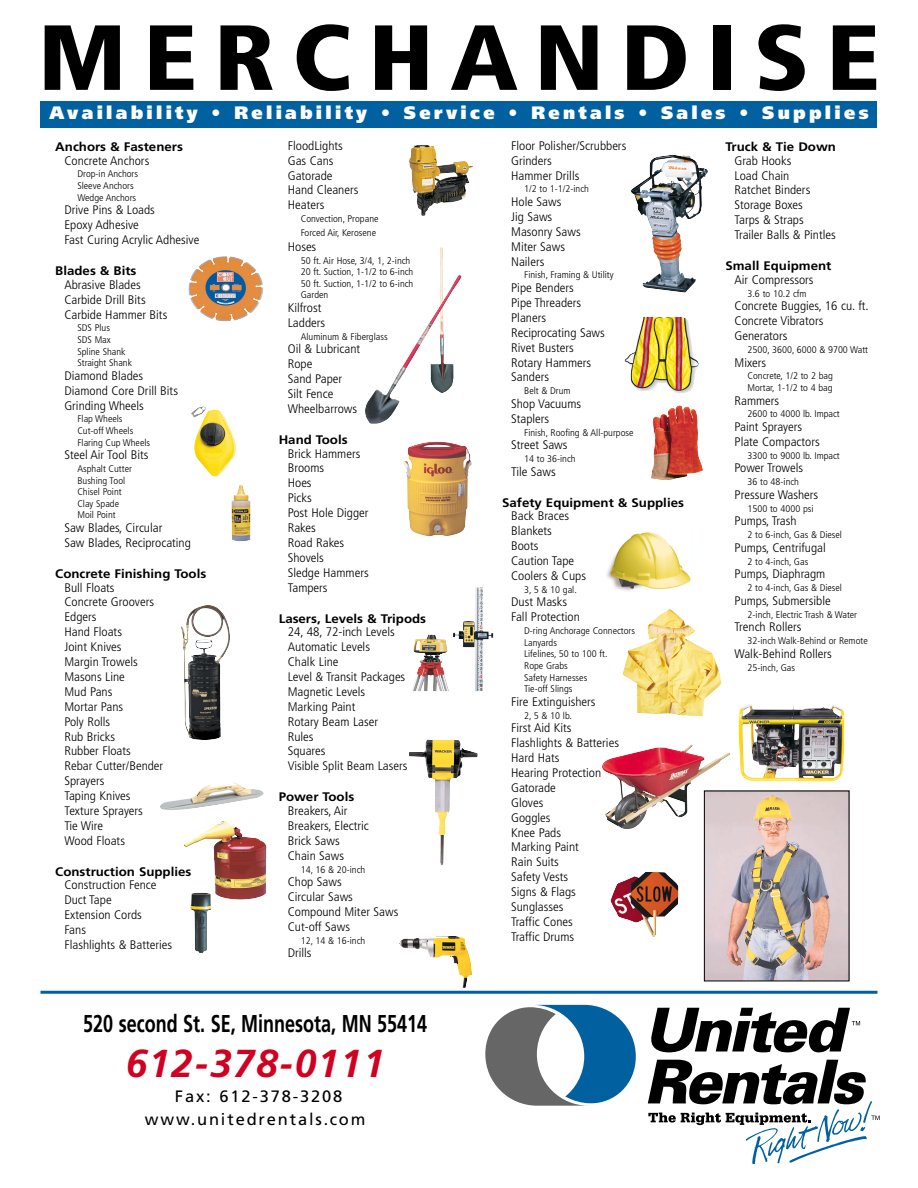
<style>
.page{position:relative;width:918px;height:1188px;background:#fff}
.page>*{position:absolute;margin:0;border:0;box-sizing:border-box;transform-origin:0 0}
.t1{font:900 condensed 92.25px "Frutiger";letter-spacing:.155em;color:#000;scale:1.13 1}
.t2{font:italic 700 39px "Frutiger";letter-spacing:.03em;color:#d10020}
.t3{font:700 24.3px "Frutiger";color:#000;scale:.74 1}
.t4{font:900 18px "Frutiger";letter-spacing:.185em;color:#fff}
.t5{font:16.5px/22.5px "Frutiger";letter-spacing:.11em;color:#000;text-align:center}
.t6{font:300 condensed 12.45px/14.9px "Frutiger";color:#000;scale:1.07 1}
.t7{font:700 12.45px "Frutiger";color:#000;scale:1.07 1}
.t8{font:300 condensed 9.6px/11.6px "Frutiger";color:#000;scale:1.07 1}
</style>
<div class="page">
<img style="left:610px;top:872px;width:68px;height:65px">
<img style="left:622px;top:609px;width:100px;height:108px">
<img style="left:404px;top:441px;width:68px;height:95px">
<img style="left:399px;top:936px;width:73px;height:52px">
<img style="left:190px;top:900px;width:22px;height:53px">
<img style="left:191px;top:406px;width:45px;height:71px">
<img style="left:231px;top:485px;width:20px;height:56px">
<img style="left:624px;top:317px;width:75px;height:76px">
<img style="left:409px;top:145px;width:65px;height:71px">
<img style="left:409px;top:740px;width:69px;height:126px">
<img style="left:651px;top:405px;width:52px;height:75px">
<img style="left:607px;top:532px;width:84px;height:59px">
<img style="left:440px;top:247px;width:3px;height:28px">
<img style="left:365px;top:275px;width:97px;height:149px">
<img style="left:181px;top:605px;width:49px;height:135px">
<img style="left:160px;top:782px;width:104px;height:28px">
<img style="left:631px;top:155px;width:77px;height:138px">
<img style="left:188px;top:256px;width:75px;height:65px">
<img style="left:412px;top:587px;width:81px;height:104px">
<img style="left:184px;top:821px;width:83px;height:79px">
<img style="left:706px;top:793px;width:141px;height:186px">
<svg style="left:485px;top:1005px;width:151px;height:101px"></svg>
<svg style="left:651px;top:1008px;width:209px;height:44px"></svg>
<svg style="left:648px;top:1060px;width:232px;height:104px"></svg>
<img style="left:739px;top:704px;width:106px;height:78px">
<img style="left:602px;top:744px;width:129px;height:85px">
<div style="left:40px;top:101px;width:838px;height:27px;background:#0060a0"></div>
<hr style="left:40px;top:991px;width:838px;height:3px;background:#0060a0">
<h1 class="t1" style="left:38px;top:21px;width:747px">MERCHANDISE</h1>
<h3 class="t4" style="left:49px;top:106px;width:821px">Availability • Reliability • Service • Rentals • Sales • Supplies</h3>
<p class="t7" style="left:55px;top:142px;width:121px">Anchors &amp; Fasteners</p>
<p class="t6" style="left:64px;top:154px;width:81px">Concrete Anchors</p>
<p class="t8" style="left:77px;top:169px;width:58px">Drop-in Anchors<br>Sleeve Anchors<br>Wedge Anchors</p>
<p class="t6" style="left:64px;top:204px;width:128px">Drive Pins &amp; Loads<br>Epoxy Adhesive<br>Fast Curing Acrylic Adhesive</p>
<p class="t7" style="left:55px;top:266px;width:77px">Blades &amp; Bits</p>
<p class="t6" style="left:64px;top:278px;width:98px">Abrasive Blades<br>Carbide Drill Bits<br>Carbide Hammer Bits</p>
<p class="t8" style="left:77px;top:323px;width:53px">SDS Plus<br>SDS Max<br>Spline Shank<br>Straight Shank</p>
<p class="t6" style="left:64px;top:369px;width:108px">Diamond Blades<br>Diamond Core Drill Bits<br>Grinding Wheels</p>
<p class="t8" style="left:77px;top:414px;width:70px">Flap Wheels<br>Cut-off Wheels<br>Flaring Cup Wheels</p>
<p class="t6" style="left:64px;top:448px;width:80px">Steel Air Tool Bits</p>
<p class="t8" style="left:77px;top:464px;width:52px">Asphalt Cutter<br>Bushing Tool<br>Chisel Point<br>Clay Spade<br>Moil Point</p>
<p class="t6" style="left:64px;top:521px;width:120px">Saw Blades, Circular<br>Saw Blades, Reciprocating</p>
<p class="t7" style="left:55px;top:569px;width:143px">Concrete Finishing Tools</p>
<p class="t6" style="left:64px;top:581px;width:94px">Bull Floats<br>Concrete Groovers<br>Edgers<br>Hand Floats<br>Joint Knives<br>Margin Trowels<br>Masons Line<br>Mud Pans<br>Mortar Pans<br>Poly Rolls<br>Rub Bricks<br>Rubber Floats<br>Rebar Cutter/Bender<br>Sprayers<br>Taping Knives<br>Texture Sprayers<br>Tie Wire<br>Wood Floats</p>
<p class="t7" style="left:55px;top:867px;width:129px">Construction Supplies</p>
<p class="t6" style="left:64px;top:879px;width:102px">Construction Fence<br>Duct Tape<br>Extension Cords<br>Fans<br>Flashlights &amp; Batteries</p>
<p class="t6" style="left:288px;top:139px;width:68px">FloodLights<br>Gas Cans<br>Gatorade<br>Hand Cleaners<br>Heaters</p>
<p class="t8" style="left:301px;top:213px;width:74px;line-height:13.6px">Convection, Propane<br>Forced Air, Kerosene</p>
<p class="t6" style="left:288px;top:240px;width:28px">Hoses</p>
<p class="t8" style="left:301px;top:255px;width:107px">50 ft. Air Hose, 3/4, 1, 2-inch<br>20 ft. Suction, 1-1/2 to 6-inch<br>50 ft. Suction, 1-1/2 to 6-inch<br>Garden</p>
<p class="t6" style="left:288px;top:301px;width:36px">Kilfrost<br>Ladders</p>
<p class="t8" style="left:301px;top:331px;width:83px">Aluminum &amp; Fiberglass</p>
<p class="t6" style="left:288px;top:343px;width:69px">Oil &amp; Lubricant<br>Rope<br>Sand Paper<br>Silt Fence<br>Wheelbarrows</p>
<p class="t7" style="left:279px;top:435px;width:66px">Hand Tools</p>
<p class="t6" style="left:288px;top:447px;width:77px">Brick Hammers<br>Brooms<br>Hoes<br>Picks<br>Post Hole Digger<br>Rakes<br>Road Rakes<br>Shovels<br>Sledge Hammers<br>Tampers</p>
<p class="t7" style="left:279px;top:613px;width:139px">Lasers, Levels &amp; Tripods</p>
<p class="t6" style="left:288px;top:626px;width:113px">24, 48, 72-inch Levels<br>Automatic Levels<br>Chalk Line<br>Level &amp; Transit Packages<br>Magnetic Levels<br>Marking Paint<br>Rotary Beam Laser<br>Rules<br>Squares<br>Visible Split Beam Lasers</p>
<p class="t7" style="left:279px;top:792px;width:72px">Power Tools</p>
<p class="t6" style="left:288px;top:804px;width:77px">Breakers, Air<br>Breakers, Electric<br>Brick Saws<br>Chain Saws</p>
<p class="t8" style="left:301px;top:864px;width:62px">14, 16 &amp; 20-inch</p>
<p class="t6" style="left:288px;top:875px;width:105px">Chop Saws<br>Circular Saws<br>Compound Miter Saws<br>Cut-off Saws</p>
<p class="t8" style="left:301px;top:935px;width:62px">12, 14 &amp; 16-inch</p>
<p class="t6" style="left:288px;top:947px;width:24px">Drills</p>
<h3 class="t3" style="left:83px;top:1013px;width:466px">520 second St. SE, Minnesota, MN 55414</h3>
<h2 class="t2" style="left:126px;top:1047px;width:261px">612-378-0111</h2>
<h3 class="t5" style="left:145px;top:1087px;width:222px">Fax: 612-378-3208 www.unitedrentals.com</h3>
<p class="t6" style="left:511px;top:139px;width:109px">Floor Polisher/Scrubbers<br>Grinders<br>Hammer Drills</p>
<p class="t8" style="left:524px;top:184px;width:62px">1/2 to 1-1/2-inch</p>
<p class="t6" style="left:511px;top:195px;width:67px">Hole Saws<br>Jig Saws<br>Masonry Saws<br>Miter Saws<br>Nailers</p>
<p class="t8" style="left:524px;top:270px;width:85px">Finish, Framing &amp; Utility</p>
<p class="t6" style="left:511px;top:281px;width:89px">Pipe Benders<br>Pipe Threaders<br>Planers<br>Reciprocating Saws<br>Rivet Busters<br>Rotary Hammers<br>Sanders</p>
<p class="t8" style="left:524px;top:386px;width:45px">Belt &amp; Drum</p>
<p class="t6" style="left:511px;top:397px;width:67px">Shop Vacuums<br>Staplers</p>
<p class="t8" style="left:524px;top:427px;width:104px">Finish, Roofing &amp; All-purpose</p>
<p class="t6" style="left:511px;top:439px;width:54px">Street Saws</p>
<p class="t8" style="left:524px;top:454px;width:50px">14 to 36-inch</p>
<p class="t6" style="left:511px;top:465px;width:43px">Tile Saws</p>
<p class="t7" style="left:502px;top:498px;width:172px">Safety Equipment &amp; Supplies</p>
<p class="t6" style="left:511px;top:510px;width:72px">Back Braces<br>Blankets<br>Boots<br>Caution Tape<br>Coolers &amp; Cups</p>
<p class="t8" style="left:524px;top:584px;width:51px">3, 5 &amp; 10 gal.</p>
<p class="t6" style="left:511px;top:596px;width:66px">Dust Masks<br>Fall Protection</p>
<p class="t8" style="left:524px;top:626px;width:105px">D-ring Anchorage Connectors<br>Lanyards<br>Lifelines, 50 to 100 ft.<br>Rope Grabs<br>Safety Harnesses<br>Tie-off Slings</p>
<p class="t6" style="left:511px;top:695px;width:80px">Fire Extinguishers</p>
<p class="t8" style="left:524px;top:710px;width:46px">2, 5 &amp; 10 lb.</p>
<p class="t6" style="left:511px;top:722px;width:102px">First Aid Kits<br>Flashlights &amp; Batteries<br>Hard Hats<br>Hearing Protection<br>Gatorade<br>Gloves<br>Goggles<br>Knee Pads<br>Marking Paint<br>Rain Suits<br>Safety Vests<br>Signs &amp; Flags<br>Sunglasses<br>Traffic Cones<br>Traffic Drums</p>
<p class="t7" style="left:725px;top:142px;width:105px">Truck &amp; Tie Down</p>
<p class="t6" style="left:735px;top:154px;width:96px">Grab Hooks<br>Load Chain<br>Ratchet Binders<br>Storage Boxes<br>Tarps &amp; Straps<br>Trailer Balls &amp; Pintles</p>
<p class="t7" style="left:725px;top:261px;width:100px">Small Equipment</p>
<p class="t6" style="left:735px;top:273px;width:75px">Air Compressors</p>
<p class="t8" style="left:748px;top:288px;width:57px">3.6 to 10.2 cfm</p>
<p class="t6" style="left:735px;top:300px;width:127px">Concrete Buggies, 16 cu. ft.<br>Concrete Vibrators<br>Generators</p>
<p class="t8" style="left:748px;top:345px;width:114px">2500, 3600, 6000 &amp; 9700 Watt</p>
<p class="t6" style="left:735px;top:356px;width:31px">Mixers</p>
<p class="t8" style="left:748px;top:371px;width:81px">Concrete, 1/2 to 2 bag<br>Mortar, 1-1/2 to 4 bag</p>
<p class="t6" style="left:735px;top:394px;width:43px">Rammers</p>
<p class="t8" style="left:748px;top:409px;width:88px">2600 to 4000 lb. Impact</p>
<p class="t6" style="left:735px;top:420px;width:81px">Paint Sprayers<br>Plate Compactors</p>
<p class="t8" style="left:748px;top:450px;width:88px">3300 to 9000 lb. Impact</p>
<p class="t6" style="left:735px;top:462px;width:66px">Power Trowels</p>
<p class="t8" style="left:748px;top:477px;width:50px">36 to 48-inch</p>
<p class="t6" style="left:735px;top:488px;width:80px">Pressure Washers</p>
<p class="t8" style="left:748px;top:503px;width:63px">1500 to 4000 psi</p>
<p class="t6" style="left:735px;top:515px;width:60px">Pumps, Trash</p>
<p class="t8" style="left:748px;top:530px;width:90px">2 to 6-inch, Gas &amp; Diesel</p>
<p class="t6" style="left:735px;top:541px;width:87px">Pumps, Centrifugal</p>
<p class="t8" style="left:748px;top:556px;width:58px">2 to 4-inch, Gas</p>
<p class="t6" style="left:735px;top:568px;width:86px">Pumps, Diaphragm</p>
<p class="t8" style="left:748px;top:583px;width:90px">2 to 4-inch, Gas &amp; Diesel</p>
<p class="t6" style="left:735px;top:594px;width:91px">Pumps, Submersible</p>
<p class="t8" style="left:748px;top:609px;width:104px">2-inch, Electric Trash &amp; Water</p>
<p class="t6" style="left:735px;top:621px;width:64px">Trench Rollers</p>
<p class="t8" style="left:748px;top:636px;width:114px">32-inch Walk-Behind or Remote</p>
<p class="t6" style="left:735px;top:647px;width:92px">Walk-Behind Rollers</p>
<p class="t8" style="left:748px;top:662px;width:46px">25-inch, Gas</p>
</div>
